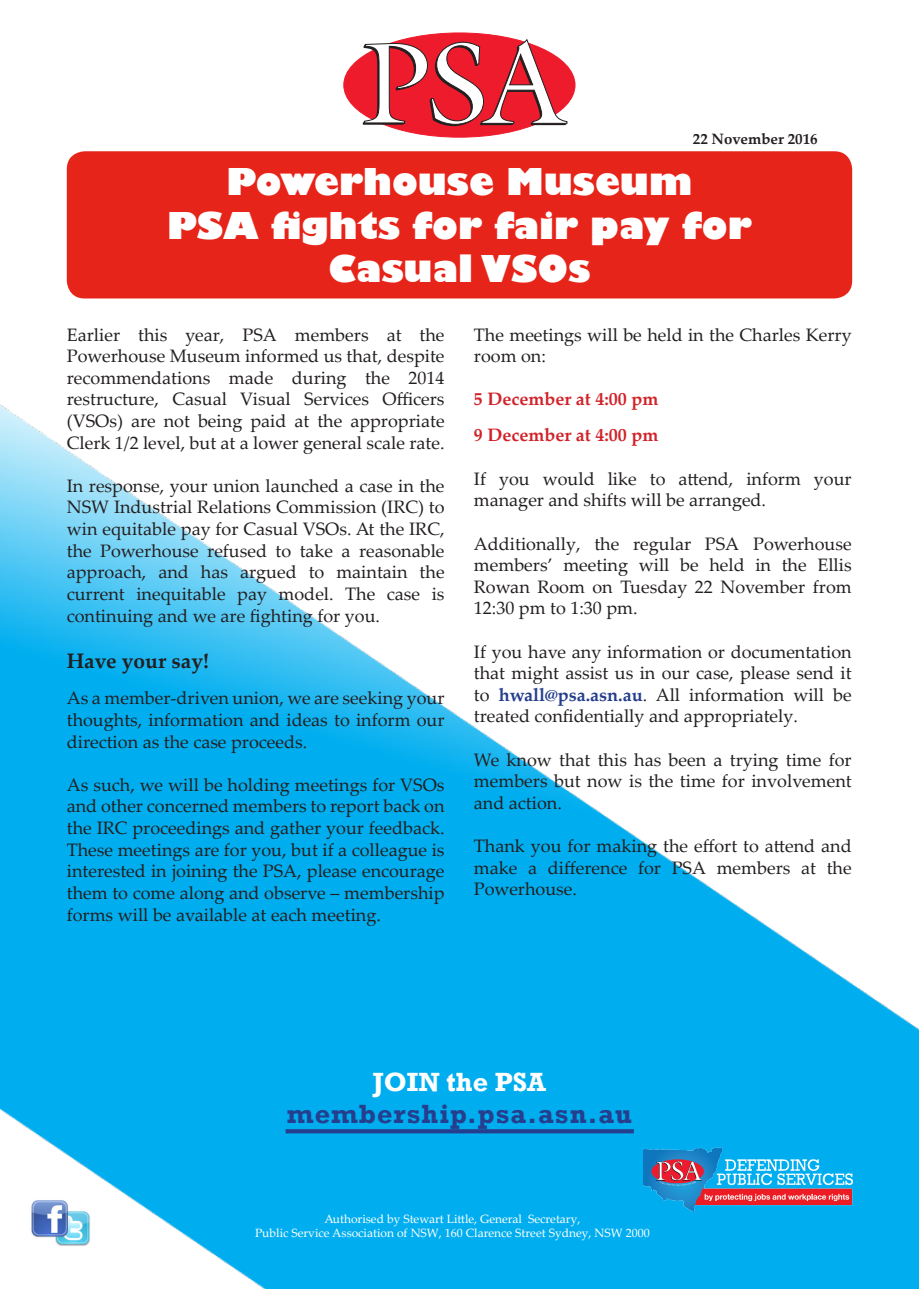
<style>
.page{position:relative;width:919px;height:1289px;background:#fff}
.page>*{position:absolute;margin:0;border:0;box-sizing:border-box;transform-origin:0 0}
.t1{font:800 36px "Gill Sans";color:#fff}
.authorisation{font:700 27px "Rockwell";letter-spacing:.04em;color:#253f8e}
.authorisation-2{font:700 27px "Rockwell";color:#fff}
.Sub_Heading{font:700 21px "Palatino Linotype";color:#231f20}
.body_text{font:18px/21.6px "Palatino Linotype";color:#231f20;text-align:justify}
.body_text-2{font:700 18px "Palatino Linotype";color:#d1232a}
.Date{font:700 15px "Palatino Linotype";color:#231f20}
.authorisation-3{font:12px "Palatino Linotype";color:#fff}
.s1{font-weight:700;color:#253f8e}
</style>
<div class="page">
<div style="left:67px;top:151px;width:785px;height:147px;background:#e72419;border-radius:18px"></div>
<img style="left:0;top:404px;width:918px;height:884px">
<div style="left:344px;top:33px;width:231px;height:104px;background:#ee1b2c;border-radius:50%"></div>
<svg style="left:363px;top:39px;width:204px;height:87px"></svg>
<img style="left:643px;top:1147px;width:209px;height:63px">
<img style="left:21px;top:1195px;width:78px;height:58px">
<svg style="left:285px;top:1129px;width:348px;height:4px"></svg>
<p class="Date" style="left:692px;top:128px;width:126px">22 November 2016</p>
<p class="t1" style="left:226px;top:159px;width:467px">Powerhouse Museum</p>
<p class="t1" style="left:167px;top:203px;width:586px">PSA fights for fair pay for</p>
<p class="t1" style="left:328px;top:246px;width:264px">Casual VSOs</p>
<p class="body_text" style="left:67px;top:323px;width:379px">Earlier this year, PSA members at the Powerhouse Museum informed us that, despite recommendations made during the 2014 restructure, Casual Visual Services Officers (VSOs) are not being paid at the appropriate Clerk 1/2 level, but at a lower general scale rate.</p>
<p class="body_text" style="left:67px;top:474px;width:379px">In response, your union launched a case in the NSW Industrial Relations Commission (IRC) to win equitable pay for Casual VSOs. At the IRC, the Powerhouse refused to take a reasonable approach, and has argued to maintain the current inequitable pay model. The case is continuing and we are fighting for you.</p>
<p class="Sub_Heading" style="left:67px;top:646px;width:143px">Have your say!</p>
<p class="body_text" style="left:67px;top:686px;width:379px">As a member-driven union, we are seeking your thoughts, information and ideas to inform our direction as the case proceeds.</p>
<p class="body_text" style="left:67px;top:773px;width:379px">As such, we will be holding meetings for VSOs and other concerned members to report back on the IRC proceedings and gather your feedback.<br>These meetings are for you, but if a colleague is interested in joining the PSA, please encourage them to come along and observe – membership forms will be available at each meeting.</p>
<p class="body_text" style="left:474px;top:323px;width:379px">The meetings will be held in the Charles Kerry room on:</p>
<p class="body_text-2" style="left:474px;top:386px;width:186px">5 December at 4:00 pm</p>
<p class="body_text-2" style="left:474px;top:422px;width:186px">9 December at 4:00 pm</p>
<p class="body_text" style="left:474px;top:467px;width:379px">If you would like to attend, inform your manager and shifts will be arranged.</p>
<p class="body_text" style="left:474px;top:532px;width:379px">Additionally, the regular PSA Powerhouse members’ meeting will be held in the Ellis Rowan Room on Tuesday 22 November from 12:30 pm to 1:30 pm.</p>
<p class="body_text" style="left:474px;top:640px;width:379px">If you have any information or documentation that might assist us in our case, please send it to <span class="s1">hwall@psa.asn.au</span>. All information will be treated confidentially and appropriately.</p>
<p class="body_text" style="left:474px;top:748px;width:379px">We know that this has been a trying time for members but now is the time for involvement and action.</p>
<p class="body_text" style="left:474px;top:834px;width:379px">Thank you for making the effort to attend and make a difference for PSA members at the Powerhouse.</p>
<p class="authorisation-2" style="left:373px;top:1065px;width:175px">JOIN the PSA</p>
<p class="authorisation" style="left:287px;top:1097px;width:347px">membership.psa.asn.au</p>
<p class="authorisation-3" style="left:324px;top:1209px;width:257px">Authorised by Stewart Little, General Secretary,</p>
<p class="authorisation-3" style="left:255px;top:1224px;width:396px">Public Service Association of NSW, 160 Clarence Street Sydney, NSW 2000</p>
</div>
